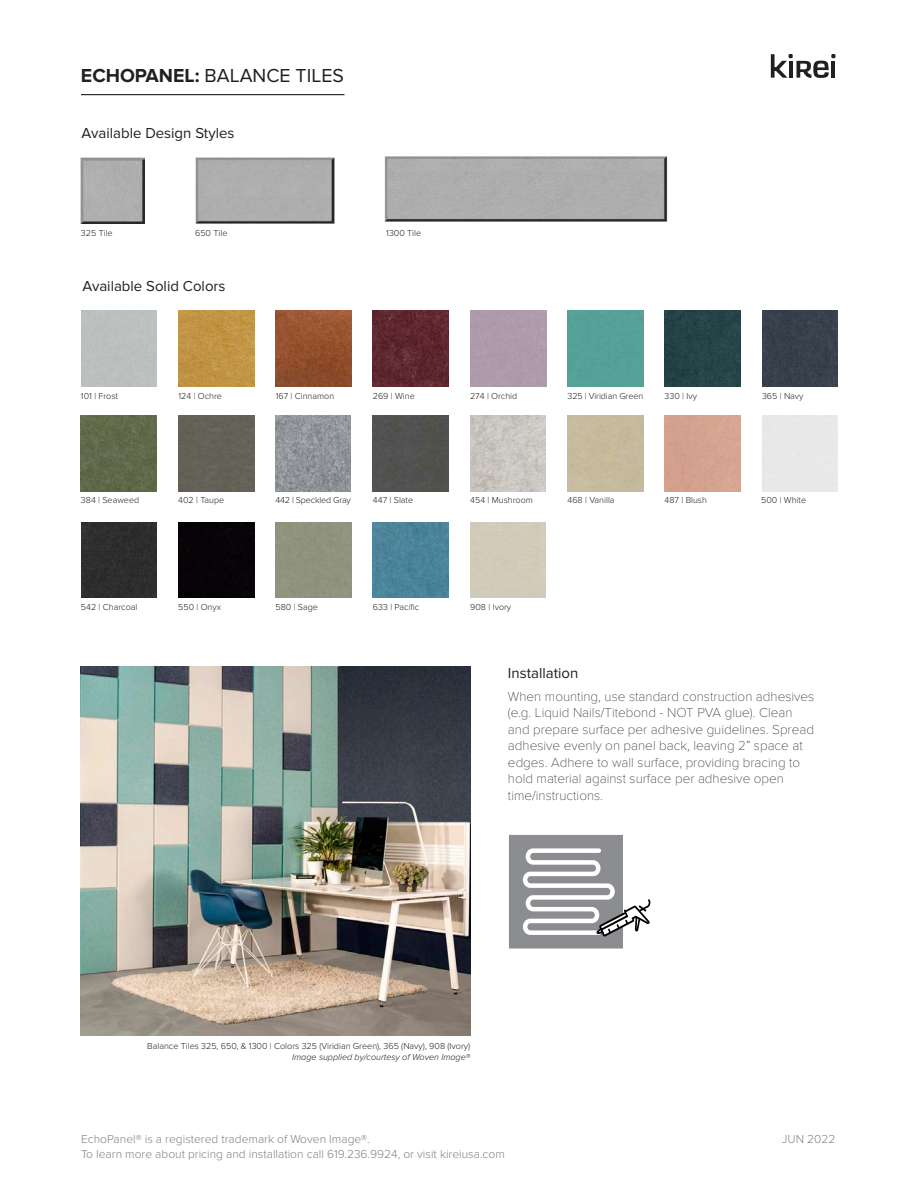
<style>
.page{position:relative;width:918px;height:1188px;background:#fff}
.page>*{position:absolute;margin:0;border:0;box-sizing:border-box;transform-origin:0 0}
.t1{font:19.5px "Proxima Nova";color:#231f20}
.t2{font:15px "Proxima Nova";color:#231f20}
.Text{font:100 13.5px/16.5px "Proxima Nova T";color:#231f20}
.t3{font:300 12px/14.4px "Proxima Nova";color:#808285}
.t4{font:300 9px "Proxima Nova";color:#231f20}
.t5{font:italic 300 9px "Proxima Nova";color:#231f20}
.t6{font:300 9px "Proxima Nova";letter-spacing:-.02em;color:#231f20}
.s1{font-weight:700}
</style>
<div class="page">
<svg style="left:771px;top:54px;width:64px;height:24px"></svg>
<div style="left:81px;top:522px;width:76px;height:76px;background:#2d2d2d"></div>
<div style="left:178px;top:522px;width:76px;height:76px;background:#070307"></div>
<img style="left:373px;top:522px;width:76px;height:76px">
<img style="left:81px;top:416px;width:76px;height:75px">
<img style="left:470px;top:416px;width:76px;height:75px">
<div style="left:567px;top:311px;width:76px;height:75px;background:#55a197"></div>
<div style="left:665px;top:311px;width:75px;height:75px;background:#254346"></div>
<div style="left:178px;top:416px;width:76px;height:75px;background:#646256"></div>
<img style="left:275px;top:416px;width:76px;height:75px">
<div style="left:508px;top:834px;width:116px;height:115px;background:#8b8d90;border:1px solid #fff"></div>
<svg style="left:523px;top:846px;width:128px;height:91px"></svg>
<div style="left:762px;top:311px;width:76px;height:75px;background:#38404b"></div>
<img style="left:384px;top:156px;width:284px;height:66px">
<img style="left:80px;top:158px;width:64px;height:65px">
<img style="left:195px;top:157px;width:140px;height:67px">
<img style="left:178px;top:311px;width:76px;height:75px">
<img style="left:373px;top:311px;width:76px;height:75px">
<div style="left:373px;top:416px;width:76px;height:75px;background:#515250"></div>
<img style="left:276px;top:311px;width:75px;height:75px">
<img style="left:81px;top:666px;width:389px;height:370px">
<hr style="left:81px;top:94px;width:264px;height:1px;background:#231f20">
<p class="t1" style="left:81px;top:64px;width:264px"><span class="s1">ECHOPANEL:</span> BALANCE TILES</p>
<p class="t2" style="left:82px;top:125px;width:154px">Available Design Styles</p>
<p class="t4" style="left:81px;top:228px;width:33px">325 Tile</p>
<p class="t4" style="left:195px;top:228px;width:34px">650 Tile</p>
<p class="t4" style="left:386px;top:228px;width:36px">1300 Tile</p>
<p class="t2" style="left:82px;top:278px;width:145px">Available Solid Colors</p>
<p class="t4" style="left:81px;top:391px;width:39px">101 | Frost</p>
<p class="t4" style="left:178px;top:391px;width:45px">124 | Ochre</p>
<p class="t4" style="left:276px;top:391px;width:60px">167 | Cinnamon</p>
<p class="t4" style="left:373px;top:391px;width:43px">269 | Wine</p>
<p class="t4" style="left:470px;top:391px;width:49px">274 | Orchid</p>
<p class="t4" style="left:568px;top:391px;width:77px">325 | Viridian Green</p>
<p class="t4" style="left:665px;top:391px;width:34px">330 | Ivy</p>
<p class="t4" style="left:762px;top:391px;width:43px">365 | Navy</p>
<p class="t4" style="left:81px;top:495px;width:60px">384 | Seaweed</p>
<p class="t4" style="left:81px;top:602px;width:58px">542 | Charcoal</p>
<p class="t4" style="left:178px;top:495px;width:48px">402 | Taupe</p>
<p class="t4" style="left:178px;top:602px;width:44px">550 | Onyx</p>
<p class="t6" style="left:276px;top:495px;width:77px">442 | Speckled Gray</p>
<p class="t4" style="left:373px;top:495px;width:42px">447 | Slate</p>
<p class="t4" style="left:276px;top:602px;width:44px">580 | Sage</p>
<p class="t4" style="left:373px;top:602px;width:48px">633 | Pacific</p>
<p class="t4" style="left:470px;top:495px;width:64px">454 | Mushroom</p>
<p class="t4" style="left:568px;top:495px;width:49px">468 | Vanilla</p>
<p class="t4" style="left:665px;top:495px;width:44px">487 | Blush</p>
<p class="t4" style="left:761px;top:495px;width:46px">500 | White</p>
<p class="t4" style="left:470px;top:602px;width:43px">908 | Ivory</p>
<p class="t2" style="left:508px;top:665px;width:72px">Installation</p>
<p class="Text" style="left:508px;top:688px;width:308px">When mounting, use standard construction adhesives (e.g. Liquid Nails/Titebond - NOT PVA glue). Clean and prepare surface per adhesive guidelines. Spread adhesive evenly on panel back, leaving 2” space at edges. Adhere to wall surface, providing bracing to hold material against surface per adhesive open time/instructions.</p>
<p class="t4" style="left:147px;top:1041px;width:325px">Balance Tiles 325, 650, &amp; 1300 | Colors 325 (Viridian Green), 365 (Navy), 908 (Ivory)</p>
<p class="t5" style="left:292px;top:1052px;width:180px">Image supplied by/courtesy of Woven Image®</p>
<h3 class="t3" style="left:81px;top:1132px;width:425px">EchoPanel® is a registered trademark of Woven Image®.<br>To learn more about pricing and installation call 619.236.9924, or visit kireiusa.com</h3>
<h3 class="t3" style="left:782px;top:1132px;width:55px">JUN 2022</h3>
</div>
